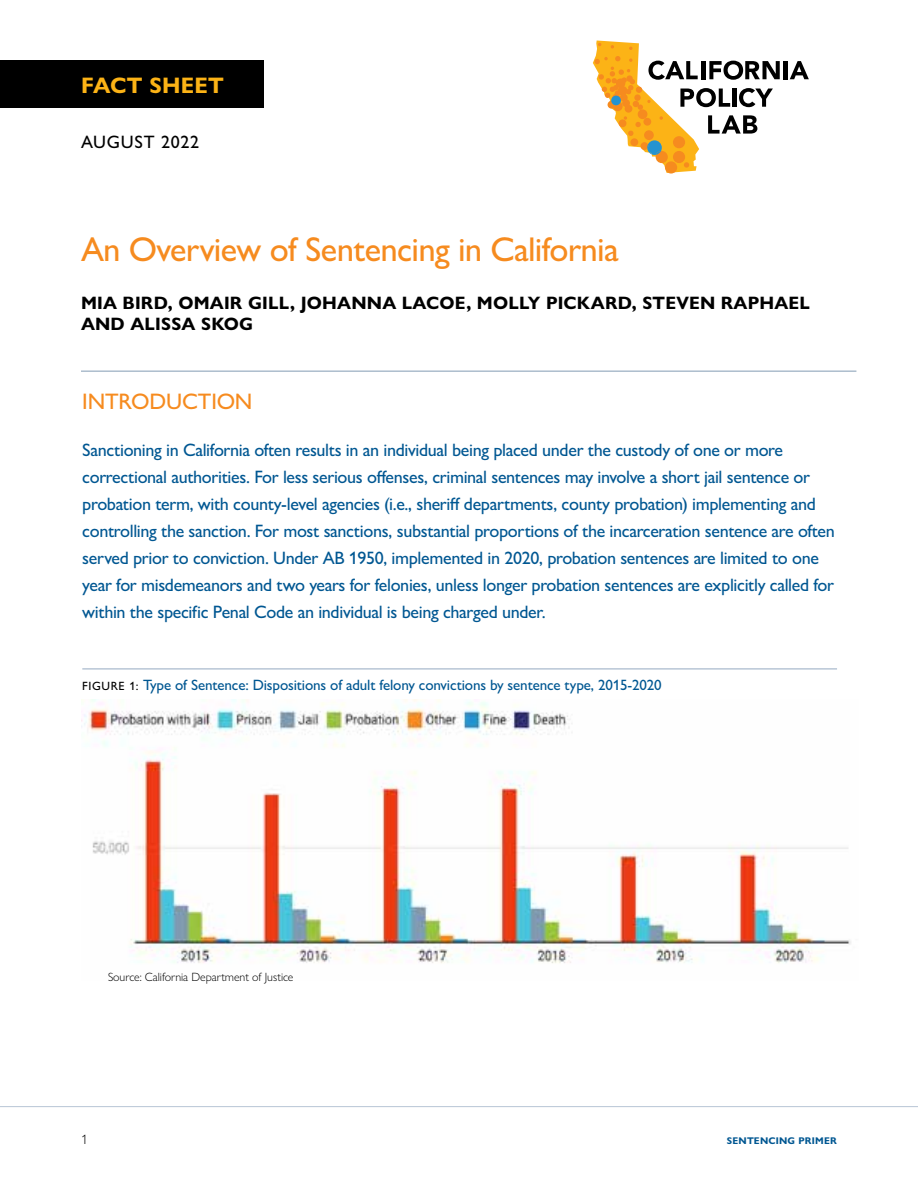
<style>
.page{position:relative;width:918px;height:1188px;background:#fff}
.page>*{position:absolute;margin:0;border:0;box-sizing:border-box;transform-origin:0 0}
.COVER_report_title{font:500 34.5px "Gill Sans Nova";letter-spacing:-.02em;color:#f68b1f}
.HEADER_1{font:500 22.5px "Gill Sans Nova";letter-spacing:-.01em;color:#f68b1f}
.POLICY_BRIEF{font:700 22.5px "Gill Sans Nova";letter-spacing:.01em;color:#fcb316}
.BODY_intro{font:500 18px/27px "Gill Sans Nova";letter-spacing:-.02em;color:#005792}
.COVER_authors{font:700 18px/21px "Gill Sans Nova";letter-spacing:.01em;color:#000}
.COVER_date{font:500 18px "Gill Sans Nova";letter-spacing:.04em;color:#000}
.TABLE___FIGURE_title{font:500 15px "Gill Sans Nova";letter-spacing:-.01em;color:#005792}
.t1{font:300 13.5px "Gill Sans Nova";color:#000}
.Source-Note{font:300 12px "Gill Sans Nova";letter-spacing:-.005em;color:#000}
.t2{font:700 9.75px "Gill Sans Nova";letter-spacing:.02em;color:#005792}
.s1{font-size:12px;color:#000}
</style>
<div class="page">
<div style="left:0;top:61px;width:263px;height:47px;background:#000"></div>
<hr style="left:82px;top:668px;width:755px;height:2px;background:#b8c6d6">
<hr style="left:784px;top:61px;width:4px;height:18px;background:#000">
<svg style="left:790px;top:61px;width:19px;height:18px"></svg>
<svg style="left:593px;top:40px;width:187px;height:133px"></svg>
<hr style="left:81px;top:371px;width:775px;height:1px;background:#829bb3">
<img style="left:81px;top:700px;width:770px;height:263px">
<hr style="left:0;top:1106px;width:918px;height:1px;background:#b8c6d6">
<p class="POLICY_BRIEF" style="left:81px;top:71px;width:144px">FACT SHEET</p>
<p class="COVER_date" style="left:81px;top:131px;width:120px">AUGUST 2022</p>
<p class="COVER_report_title" style="left:81px;top:228px;width:539px">An Overview of Sentencing in California</p>
<p class="COVER_authors" style="left:81px;top:293px;width:731px">MIA BIRD, OMAIR GILL, JOHANNA LACOE, MOLLY PICKARD, STEVEN RAPHAEL<br>AND ALISSA SKOG</p>
<p class="HEADER_1" style="left:82px;top:387px;width:172px">INTRODUCTION</p>
<p class="BODY_intro" style="left:82px;top:436px;width:754px">Sanctioning in California often results in an individual being placed under the custody of one or more correctional authorities. For less serious offenses, criminal sentences may involve a short jail sentence or probation term, with county-level agencies (i.e., sheriff departments, county probation) implementing and controlling the sanction. For most sanctions, substantial proportions of the incarceration sentence are often served prior to conviction. Under AB 1950, implemented in 2020, probation sentences are limited to one year for misdemeanors and two years for felonies, unless longer probation sentences are explicitly called for within the specific Penal Code an individual is being charged under.</p>
<p class="TABLE___FIGURE_title" style="left:82px;top:676px;width:581px"><span class="s1">FIGURE 1:</span> Type of Sentence: Dispositions of adult felony convictions by sentence type, 2015-2020</p>
<p class="Source-Note" style="left:108px;top:969px;width:187px">Source: California Department of Justice</p>
<p class="t1" style="left:81px;top:1131px;width:8px">1</p>
<p class="t2" style="left:727px;top:1135px;width:111px">SENTENCING PRIMER</p>
</div>
